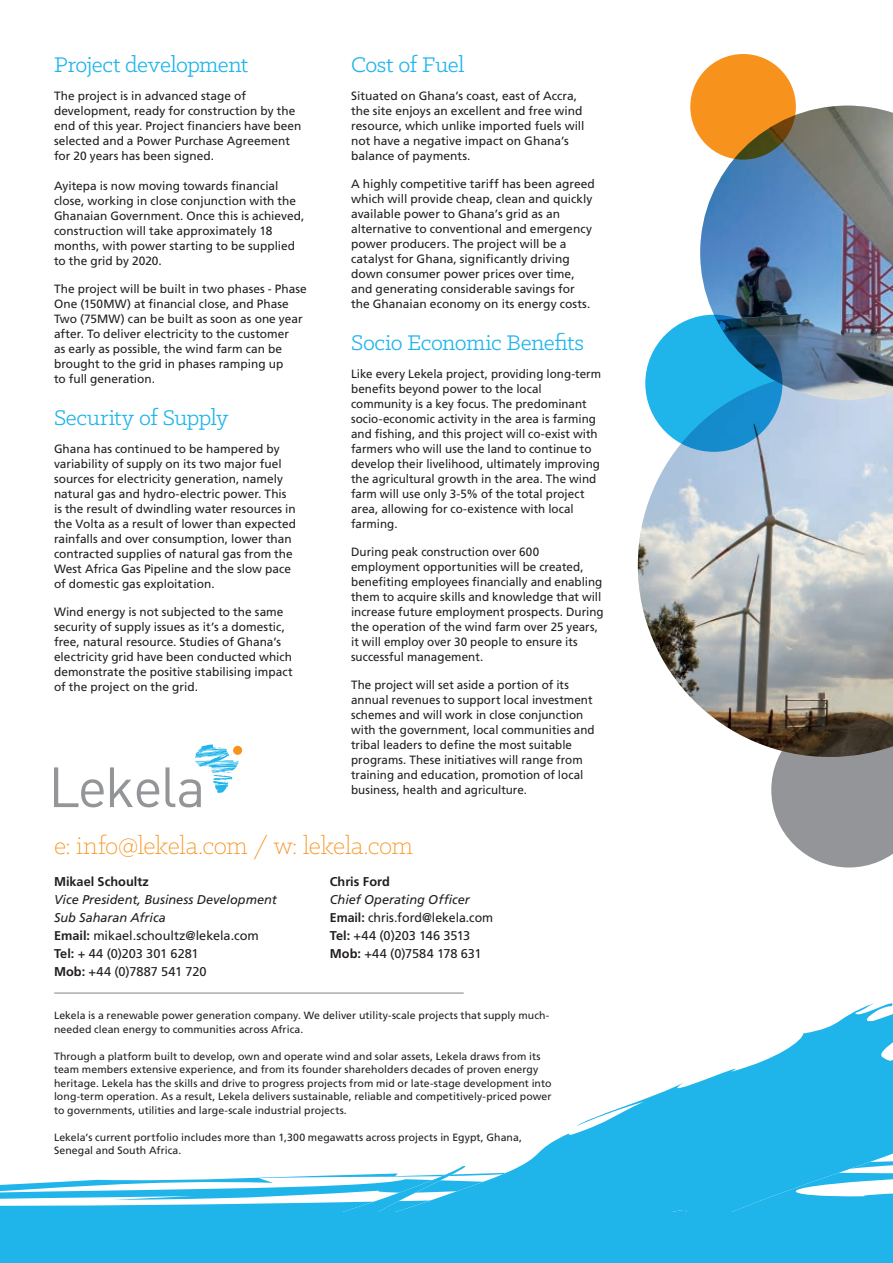
<style>
.page{position:relative;width:893px;height:1263px;background:#fff}
.page>*{position:absolute;margin:0;border:0;box-sizing:border-box;transform-origin:0 0}
.t1{font:300 27px "Klinic Slab";letter-spacing:-.015em;color:#f7931d}
.t2{font:24px "Klinic Slab";letter-spacing:-.015em;color:#1fb5ea}
.t3{font:12.75px/18px "Frutiger";color:#231f20}
.t4{font:700 12.75px "Frutiger";color:#231f20}
.t5{font:12px/15px "Frutiger";color:#231f20}
.t6{font:10.5px/13.5px "Frutiger";letter-spacing:.005em;color:#231f20}
.s1{font-style:italic}
.s2{font-weight:700}
</style>
<div class="page">
<svg style="left:0;top:1003px;width:893px;height:209px"></svg>
<div style="left:0;top:1212px;width:893px;height:51px;background:#1fb5ea"></div>
<hr style="left:54px;top:992px;width:410px;height:1px;background:#808285">
<img style="left:638px;top:374px;width:255px;height:374px">
<svg style="left:771px;top:712px;width:122px;height:155px"></svg>
<img style="left:700px;top:106px;width:193px;height:294px">
<div style="left:690px;top:54px;width:106px;height:106px;background:#f7931d;border-radius:50%"></div>
<svg style="left:645px;top:315px;width:137px;height:137px;fill:#1fb5ea"></svg>
<svg style="left:54px;top:767px;width:50px;height:40px"></svg>
<svg style="left:110px;top:767px;width:49px;height:40px"></svg>
<div style="left:233px;top:746px;width:9px;height:9px;background:#f7931d;border-radius:50%"></div>
<svg style="left:165px;top:744px;width:74px;height:63px"></svg>
<h2 class="t2" style="left:351px;top:49px;width:115px">Cost of Fuel</h2>
<p class="t5" style="left:351px;top:88px;width:235px">Situated on Ghana’s coast, east of Accra, the site enjoys an excellent and free wind resource, which unlike imported fuels will not have a negative impact on Ghana’s balance of payments.</p>
<p class="t5" style="left:351px;top:176px;width:245px">A highly competitive tariff has been agreed which will provide cheap, clean and quickly available power to Ghana’s grid as an alternative to conventional and emergency power producers. The project will be a catalyst for Ghana, significantly driving down consumer power prices over time, and generating considerable savings for the Ghanaian economy on its energy costs.</p>
<h2 class="t2" style="left:351px;top:328px;width:234px">Socio Economic Benefits</h2>
<p class="t5" style="left:351px;top:366px;width:252px">Like every Lekela project, providing long-term benefits beyond power to the local community is a key focus. The predominant socio-economic activity in the area is farming and fishing, and this project will co-exist with farmers who will use the land to continue to develop their livelihood, ultimately improving the agricultural growth in the area. The wind farm will use only 3-5% of the total project area, allowing for co-existence with local farming.</p>
<p class="t5" style="left:351px;top:544px;width:254px">During peak construction over 600 employment opportunities will be created, benefiting employees financially and enabling them to acquire skills and knowledge that will increase future employment prospects. During the operation of the wind farm over 25 years, it will employ over 30 people to ensure its successful management.</p>
<p class="t5" style="left:351px;top:677px;width:245px">The project will set aside a portion of its annual revenues to support local investment schemes and will work in close conjunction with the government, local communities and tribal leaders to define the most suitable programs. These initiatives will range from training and education, promotion of local business, health and agriculture.</p>
<h1 class="t1" style="left:54px;top:829px;width:361px">e: info@lekela.com / w: lekela.com</h1>
<h2 class="t2" style="left:54px;top:49px;width:196px">Project development</h2>
<p class="t5" style="left:54px;top:88px;width:249px">The project is in advanced stage of development, ready for construction by the end of this year. Project financiers have been selected and a Power Purchase Agreement for 20 years has been signed.</p>
<p class="t5" style="left:54px;top:178px;width:252px">Ayitepa is now moving towards financial close, working in close conjunction with the Ghanaian Government. Once this is achieved, construction will take approximately 18 months, with power starting to be supplied to the grid by 2020.</p>
<p class="t5" style="left:54px;top:281px;width:254px">The project will be built in two phases - Phase One (150MW) at financial close, and Phase Two (75MW) can be built as soon as one year after. To deliver electricity to the customer<br>as early as possible, the wind farm can be brought to the grid in phases ramping up<br>to full generation.</p>
<h2 class="t2" style="left:54px;top:403px;width:176px">Security of Supply</h2>
<p class="t5" style="left:54px;top:441px;width:243px">Ghana has continued to be hampered by variability of supply on its two major fuel sources for electricity generation, namely natural gas and hydro-electric power. This is the result of dwindling water resources in the Volta as a result of lower than expected rainfalls and over consumption, lower than contracted supplies of natural gas from the West Africa Gas Pipeline and the slow pace of domestic gas exploitation.</p>
<p class="t5" style="left:54px;top:604px;width:240px">Wind energy is not subjected to the same security of supply issues as it’s a domestic, free, natural resource. Studies of Ghana’s electricity grid have been conducted which demonstrate the positive stabilising impact of the project on the grid.</p>
<p class="t4" style="left:54px;top:874px;width:96px">Mikael Schoultz</p>
<p class="t3" style="left:54px;top:891px;width:224px"><span class="s1">Vice President, Business Development<br>Sub Saharan Africa<br></span><span class="s2">Email:</span> mikael.schoultz@lekela.com<br><span class="s2">Tel:</span> + 44 (0)203 301 6281<br><span class="s2">Mob:</span> +44 (0)7887 541 720</p>
<p class="t4" style="left:330px;top:874px;width:62px">Chris Ford</p>
<p class="t3" style="left:330px;top:891px;width:165px"><span class="s1">Chief Operating Officer<br></span><span class="s2">Email:</span> chris.ford@lekela.com<br><span class="s2">Tel:</span> +44 (0)203 146 3513<br><span class="s2">Mob:</span> +44 (0)7584 178 631</p>
<p class="t6" style="left:54px;top:1009px;width:497px">Lekela is a renewable power generation company. We deliver utility-scale projects that supply much&shy;needed clean energy to communities across Africa.</p>
<p class="t6" style="left:54px;top:1049px;width:499px">Through a platform built to develop, own and operate wind and solar assets, Lekela draws from its team members extensive experience, and from its founder shareholders decades of proven energy heritage. Lekela has the skills and drive to progress projects from mid or late-stage development into long-term operation. As a result, Lekela delivers sustainable, reliable and competitively-priced power to governments, utilities and large-scale industrial projects.</p>
<p class="t6" style="left:54px;top:1130px;width:469px">Lekela’s current portfolio includes more than 1,300 megawatts across projects in Egypt, Ghana,<br>Senegal and South Africa.</p>
</div>
